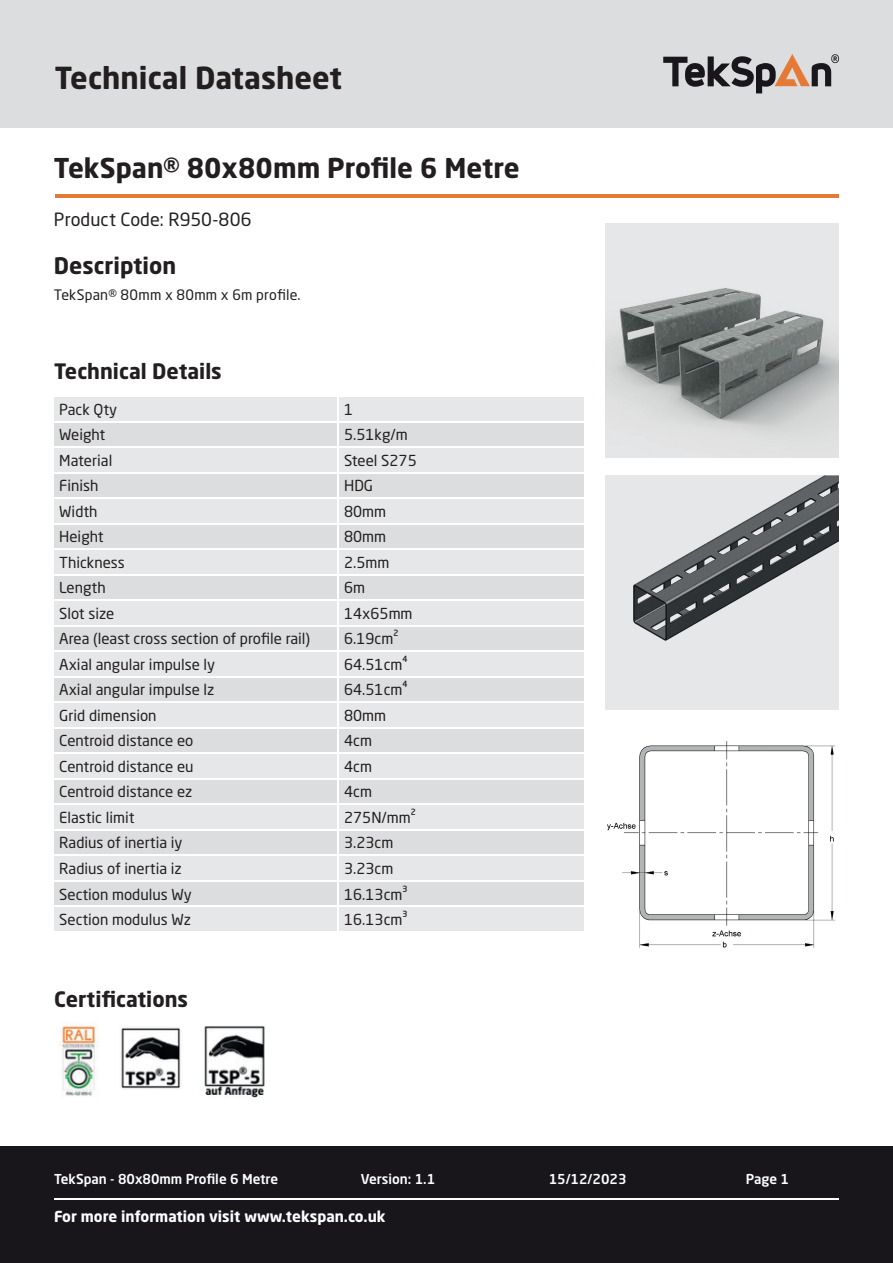
<style>
.page{position:relative;width:893px;height:1263px;background:#fff}
.page>*{position:absolute;margin:0;border:0;box-sizing:border-box;transform-origin:0 0}
.t1{font:700 30px "Neo Sans W1 G";color:#231f20}
.t2{font:700 27px "Neo Sans W1 G";color:#231f20}
.t3{font:700 22.5px "Neo Sans W1 G";color:#231f20}
.t4{font:700 21px "Neo Sans W1 G";color:#231f20}
.t5{font:18px "Neo Sans W1 G";letter-spacing:.005em;color:#231f20}
.t6{font:15px "Neo Sans W1 G";color:#231f20}
.t7{font:700 15px "Neo Sans W1 G";color:#fff}
.t8{font:14.25px "Neo Sans W1 G";letter-spacing:.015em;color:#231f20}
.t9{font:500 13.5px "Neo Sans W1 G";color:#fff}
</style>
<div class="page">
<div style="left:0;top:1146px;width:893px;height:117px;background:#18161b"></div>
<hr style="left:54px;top:1198px;width:785px;height:1px;background:#fff">
<div style="left:0;top:0;width:893px;height:128px;background:#dcdddf"></div>
<svg style="left:663px;top:54px;width:176px;height:39px"></svg>
<div style="left:54px;top:397px;width:530px;height:534px;background:#e6e7e9"></div>
<svg style="left:54px;top:422px;width:530px;height:484px;background:#e1e2e4"></svg>
<hr style="left:53px;top:421px;width:285px;height:1px;background:#fff">
<hr style="left:53px;top:446px;width:285px;height:2px;background:#fff">
<hr style="left:53px;top:472px;width:285px;height:1px;background:#fff">
<hr style="left:53px;top:497px;width:285px;height:2px;background:#fff">
<hr style="left:53px;top:523px;width:285px;height:1px;background:#fff">
<hr style="left:53px;top:548px;width:285px;height:2px;background:#fff">
<hr style="left:53px;top:574px;width:285px;height:1px;background:#fff">
<hr style="left:53px;top:599px;width:285px;height:2px;background:#fff">
<hr style="left:53px;top:625px;width:285px;height:1px;background:#fff">
<hr style="left:53px;top:650px;width:285px;height:2px;background:#fff">
<hr style="left:53px;top:676px;width:285px;height:2px;background:#fff">
<hr style="left:53px;top:702px;width:285px;height:1px;background:#fff">
<hr style="left:53px;top:727px;width:285px;height:2px;background:#fff">
<hr style="left:53px;top:753px;width:285px;height:1px;background:#fff">
<hr style="left:53px;top:778px;width:285px;height:2px;background:#fff">
<hr style="left:53px;top:804px;width:285px;height:1px;background:#fff">
<hr style="left:53px;top:829px;width:285px;height:2px;background:#fff">
<hr style="left:53px;top:855px;width:285px;height:1px;background:#fff">
<hr style="left:53px;top:880px;width:285px;height:2px;background:#fff">
<hr style="left:53px;top:906px;width:285px;height:1px;background:#fff">
<hr style="left:337px;top:397px;width:2px;height:24px;background:#fff">
<hr style="left:338px;top:421px;width:248px;height:1px;background:#fff">
<hr style="left:337px;top:422px;width:2px;height:24px;background:#fff">
<hr style="left:338px;top:446px;width:248px;height:2px;background:#fff">
<hr style="left:337px;top:448px;width:2px;height:24px;background:#fff">
<hr style="left:338px;top:472px;width:248px;height:1px;background:#fff">
<hr style="left:337px;top:473px;width:2px;height:24px;background:#fff">
<hr style="left:338px;top:497px;width:248px;height:2px;background:#fff">
<hr style="left:337px;top:499px;width:2px;height:24px;background:#fff">
<hr style="left:338px;top:523px;width:248px;height:1px;background:#fff">
<hr style="left:337px;top:524px;width:2px;height:24px;background:#fff">
<hr style="left:338px;top:548px;width:248px;height:2px;background:#fff">
<hr style="left:337px;top:550px;width:2px;height:24px;background:#fff">
<hr style="left:338px;top:574px;width:248px;height:1px;background:#fff">
<hr style="left:337px;top:575px;width:2px;height:24px;background:#fff">
<hr style="left:338px;top:599px;width:248px;height:2px;background:#fff">
<hr style="left:337px;top:601px;width:2px;height:24px;background:#fff">
<hr style="left:338px;top:625px;width:248px;height:1px;background:#fff">
<hr style="left:337px;top:626px;width:2px;height:24px;background:#fff">
<hr style="left:338px;top:650px;width:248px;height:2px;background:#fff">
<hr style="left:337px;top:652px;width:2px;height:24px;background:#fff">
<hr style="left:338px;top:676px;width:248px;height:2px;background:#fff">
<hr style="left:337px;top:678px;width:2px;height:24px;background:#fff">
<hr style="left:338px;top:702px;width:248px;height:1px;background:#fff">
<hr style="left:337px;top:703px;width:2px;height:24px;background:#fff">
<hr style="left:338px;top:727px;width:248px;height:2px;background:#fff">
<hr style="left:337px;top:729px;width:2px;height:24px;background:#fff">
<hr style="left:338px;top:753px;width:248px;height:1px;background:#fff">
<hr style="left:337px;top:754px;width:2px;height:24px;background:#fff">
<hr style="left:338px;top:778px;width:248px;height:2px;background:#fff">
<hr style="left:337px;top:780px;width:2px;height:24px;background:#fff">
<hr style="left:338px;top:804px;width:248px;height:1px;background:#fff">
<hr style="left:337px;top:805px;width:2px;height:24px;background:#fff">
<hr style="left:338px;top:829px;width:248px;height:2px;background:#fff">
<hr style="left:337px;top:831px;width:2px;height:24px;background:#fff">
<hr style="left:338px;top:855px;width:248px;height:1px;background:#fff">
<hr style="left:337px;top:856px;width:2px;height:24px;background:#fff">
<hr style="left:338px;top:880px;width:248px;height:2px;background:#fff">
<hr style="left:337px;top:882px;width:2px;height:24px;background:#fff">
<hr style="left:338px;top:906px;width:248px;height:1px;background:#fff">
<hr style="left:337px;top:907px;width:2px;height:24px;background:#fff">
<hr style="left:55px;top:194px;width:784px;height:3px;background:#e37b37">
<img style="left:605px;top:476px;width:234px;height:233px">
<img style="left:605px;top:223px;width:234px;height:234px">
<img style="left:607px;top:741px;width:229px;height:207px">
<img style="left:61px;top:1025px;width:37px;height:71px">
<img style="left:121px;top:1027px;width:60px;height:62px">
<img style="left:204px;top:1026px;width:61px;height:72px">
<h1 class="t1" style="left:55px;top:59px;width:289px">Technical Datasheet</h1>
<h2 class="t2" style="left:54px;top:151px;width:467px">TekSpan® 80x80mm Profile 6 Metre</h2>
<p class="t5" style="left:54px;top:208px;width:199px">Product Code: R950-806</p>
<h3 class="t3" style="left:54px;top:251px;width:124px">Description</h3>
<p class="t8" style="left:54px;top:286px;width:248px">TekSpan® 80mm x 80mm x 6m profile.</p>
<h3 class="t4" style="left:54px;top:358px;width:169px">Technical Details</h3>
<p class="t6" style="left:59px;top:400px;width:59px">Pack Qty</p>
<p class="t6" style="left:344px;top:400px;width:11px">1</p>
<p class="t6" style="left:59px;top:425px;width:47px">Weight</p>
<p class="t6" style="left:344px;top:425px;width:65px">5.51kg/m</p>
<p class="t6" style="left:59px;top:451px;width:55px">Material</p>
<p class="t6" style="left:344px;top:451px;width:74px">Steel S275</p>
<p class="t6" style="left:59px;top:476px;width:41px">Finish</p>
<p class="t6" style="left:344px;top:476px;width:30px">HDG</p>
<p class="t6" style="left:59px;top:502px;width:40px">Width</p>
<p class="t6" style="left:344px;top:502px;width:44px">80mm</p>
<p class="t6" style="left:59px;top:527px;width:46px">Height</p>
<p class="t6" style="left:344px;top:527px;width:44px">80mm</p>
<p class="t6" style="left:59px;top:553px;width:67px">Thickness</p>
<p class="t6" style="left:344px;top:553px;width:47px">2.5mm</p>
<p class="t6" style="left:59px;top:579px;width:48px">Length</p>
<p class="t6" style="left:344px;top:579px;width:23px">6m</p>
<p class="t6" style="left:59px;top:604px;width:56px">Slot size</p>
<p class="t6" style="left:344px;top:604px;width:70px">14x65mm</p>
<p class="t6" style="left:59px;top:630px;width:252px">Area (least cross section of profile rail)</p>
<p class="t6" style="left:344px;top:630px;width:56px">6.19cm²</p>
<p class="t6" style="left:59px;top:655px;width:158px">Axial angular impulse ly</p>
<p class="t6" style="left:344px;top:655px;width:65px">64.51cm4</p>
<p class="t6" style="left:59px;top:681px;width:157px">Axial angular impulse lz</p>
<p class="t6" style="left:344px;top:681px;width:65px">64.51cm4</p>
<p class="t6" style="left:59px;top:706px;width:99px">Grid dimension</p>
<p class="t6" style="left:344px;top:706px;width:44px">80mm</p>
<p class="t6" style="left:59px;top:732px;width:136px">Centroid distance eo</p>
<p class="t6" style="left:344px;top:732px;width:29px">4cm</p>
<p class="t6" style="left:59px;top:757px;width:136px">Centroid distance eu</p>
<p class="t6" style="left:344px;top:757px;width:29px">4cm</p>
<p class="t6" style="left:59px;top:783px;width:135px">Centroid distance ez</p>
<p class="t6" style="left:344px;top:783px;width:29px">4cm</p>
<p class="t6" style="left:59px;top:808px;width:77px">Elastic limit</p>
<p class="t6" style="left:344px;top:808px;width:73px">275N/mm²</p>
<p class="t6" style="left:59px;top:834px;width:125px">Radius of inertia iy</p>
<p class="t6" style="left:344px;top:834px;width:51px">3.23cm</p>
<p class="t6" style="left:59px;top:859px;width:124px">Radius of inertia iz</p>
<p class="t6" style="left:344px;top:859px;width:51px">3.23cm</p>
<p class="t6" style="left:59px;top:885px;width:134px">Section modulus Wy</p>
<p class="t6" style="left:344px;top:885px;width:65px">16.13cm³</p>
<p class="t6" style="left:59px;top:910px;width:133px">Section modulus Wz</p>
<p class="t6" style="left:344px;top:910px;width:65px">16.13cm³</p>
<h3 class="t4" style="left:54px;top:986px;width:136px">Certifications</h3>
<p class="t9" style="left:54px;top:1171px;width:226px">TekSpan - 80x80mm Profile 6 Metre</p>
<p class="t9" style="left:361px;top:1170px;width:76px">Version: 1.1</p>
<p class="t9" style="left:549px;top:1170px;width:79px">15/12/2023</p>
<p class="t9" style="left:746px;top:1170px;width:45px">Page 1</p>
<p class="t7" style="left:54px;top:1207px;width:333px">For more information visit www.tekspan.co.uk</p>
</div>
